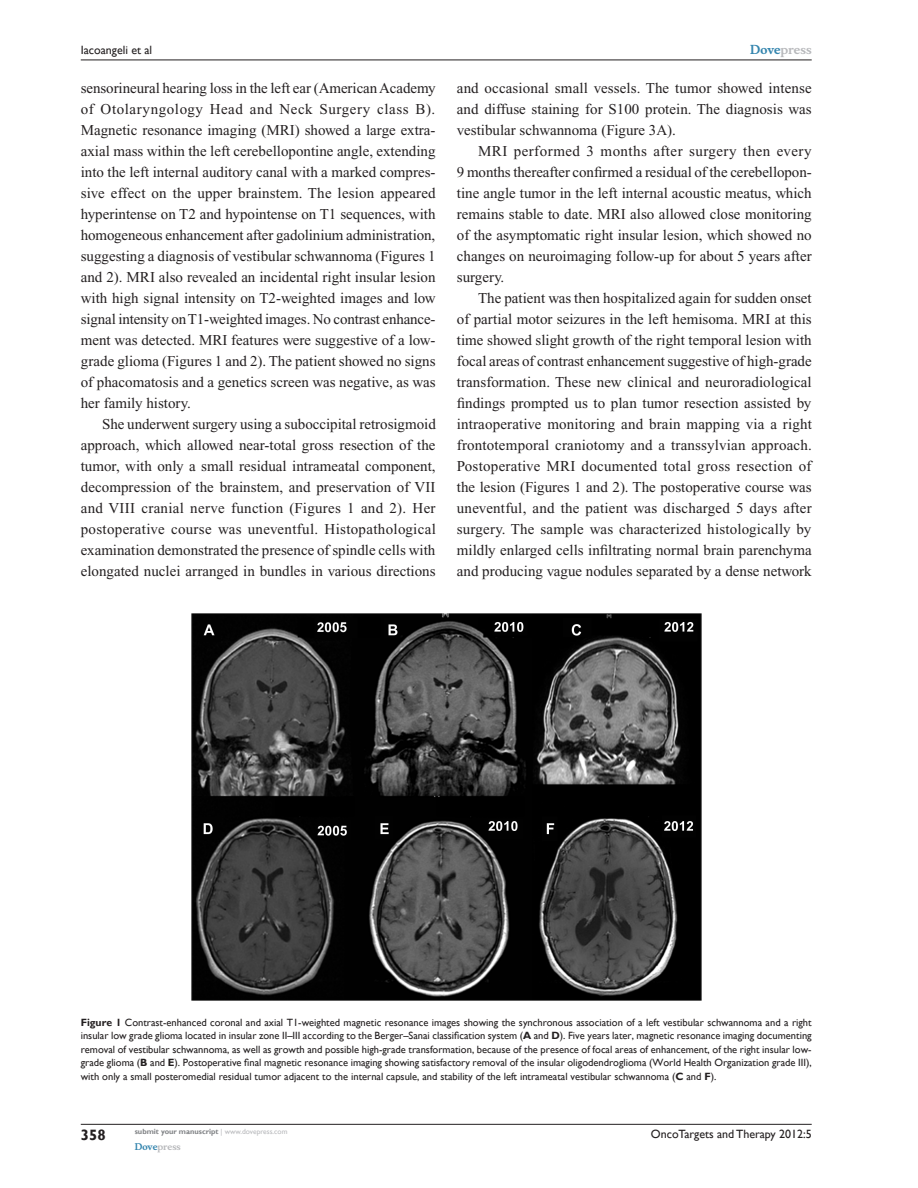
<style>
.page{position:relative;width:918px;height:1188px;background:#fff}
.page>*{position:absolute;margin:0;border:0;box-sizing:border-box;transform-origin:0 0}
.Tx{font:15px/21px "Times New Roman";color:#231f20;text-align:justify}
.TxF{font:15px/21px "Times New Roman";color:#231f20;text-align:justify}
.RunFolio-V{font:700 15px "Gill Sans";color:#231f20}
.RunF-V{font:12px "Gill Sans";color:#231f20}
.RunH-V{font:12px "Gill Sans";color:#231f20}
.RunH-Brand-V{font:700 12px "Musee";color:#b8b9bc}
.FC{font:10.5px/13.5px "Gill Sans";color:#231f20;text-align:justify}
.RunF-Brand-V{font:700 9px "Musee";color:#b8b9bc}
.RunF-SubmityourMS-V{font:700 7.5px "Gill Sans";color:#808285}
.s1{color:#3485ae}
.s2{font-weight:700}
.s3{font-weight:400;color:#b8b9bc}
</style>
<div class="page">
<hr style="left:81px;top:1124px;width:731px;height:1px;background:#231f20">
<hr style="left:81px;top:60px;width:731px;height:1px;background:#231f20">
<img style="left:191px;top:614px;width:510px;height:387px">
<p class="RunH-V" style="left:81px;top:43px;width:73px">Iacoangeli et al</p>
<p class="TxF" style="left:81px;top:77px;width:356px">sensorineural hearing loss in the left ear (American Academy of Otolaryngology Head and Neck Surgery class B).<br>Magnetic resonance imaging (MRI) showed a large extra&shy;axial mass within the left cerebellopontine angle, extending into the left internal auditory canal with a marked compres&shy;sive effect on the upper brainstem. The lesion appeared hyperintense on T2 and hypointense on T1 sequences, with homogeneous enhancement after gadolinium administration, suggesting a diagnosis of vestibular schwannoma (Figures 1 and 2). MRI also revealed an incidental right insular lesion with high signal intensity on T2-weighted images and low signal intensity on T1-weighted images. No contrast enhance&shy;ment was detected. MRI features were suggestive of a low&shy;grade glioma (Figures 1 and 2). The patient showed no signs of phacomatosis and a genetics screen was negative, as was her family history.</p>
<p class="Tx" style="left:81px;top:413px;width:357px;text-indent:21px">She underwent surgery using a suboccipital retrosigmoid approach, which allowed near-total gross resection of the tumor, with only a small residual intrameatal component, decompression of the brainstem, and preservation of VII and VIII cranial nerve function (Figures 1 and 2). Her postoperative course was uneventful. Histopathological examination demonstrated the presence of spindle cells with elongated nuclei arranged in bundles in various directions</p>
<p class="RunH-Brand-V" style="left:750px;top:43px;width:63px"><span class="s1">Dove</span>press</p>
<p class="Tx" style="left:457px;top:77px;width:356px">and occasional small vessels. The tumor showed intense and diffuse staining for S100 protein. The diagnosis was vestibular schwannoma (Figure 3A).</p>
<p class="Tx" style="left:457px;top:140px;width:356px;text-indent:21px">MRI performed 3 months after surgery then every 9 months thereafter confirmed a residual of the cerebellopon&shy;tine angle tumor in the left internal acoustic meatus, which remains stable to date. MRI also allowed close monitoring of the asymptomatic right insular lesion, which showed no changes on neuroimaging follow-up for about 5 years after surgery.</p>
<p class="Tx" style="left:457px;top:287px;width:356px;text-indent:21px">The patient was then hospitalized again for sudden onset of partial motor seizures in the left hemisoma. MRI at this time showed slight growth of the right temporal lesion with focal areas of contrast enhancement suggestive of high-grade transformation. These new clinical and neuroradiological findings prompted us to plan tumor resection assisted by intraoperative monitoring and brain mapping via a right frontotemporal craniotomy and a transsylvian approach.<br>Postoperative MRI documented total gross resection of the lesion (Figures 1 and 2). The postoperative course was uneventful, and the patient was discharged 5 days after surgery. The sample was characterized histologically by mildly enlarged cells infiltrating normal brain parenchyma and producing vague nodules separated by a dense network</p>
<p class="FC" style="left:81px;top:1015px;width:732px"><span class="s2">Figure 1</span> Contrast-enhanced coronal and axial T1-weighted magnetic resonance images showing the synchronous association of a left vestibular schwannoma and a right insular low grade glioma located in insular zone II–III according to the Berger–Sanai classification system (<span class="s2">A</span> and <span class="s2">D</span>). Five years later, magnetic resonance imaging documenting removal of vestibular schwannoma, as well as growth and possible high-grade transformation, because of the presence of focal areas of enhancement, of the right insular low&shy;grade glioma (<span class="s2">B</span> and <span class="s2">E</span>). Postoperative final magnetic resonance imaging showing satisfactory removal of the insular oligodendroglioma (World Health Organization grade III), with only a small posteromedial residual tumor adjacent to the internal capsule, and stability of the left intrameatal vestibular schwannoma (<span class="s2">C</span> and <span class="s2">F</span>).</p>
<p class="RunFolio-V" style="left:81px;top:1126px;width:26px">358</p>
<p class="RunF-SubmityourMS-V" style="left:135px;top:1127px;width:154px">submit your manuscript <span class="s3">| www.dovepress.com</span></p>
<p class="RunF-Brand-V" style="left:135px;top:1141px;width:48px"><span class="s1">Dove</span>press</p>
<p class="RunF-V" style="left:651px;top:1127px;width:162px">OncoTargets and Therapy 2012:5</p>
</div>
